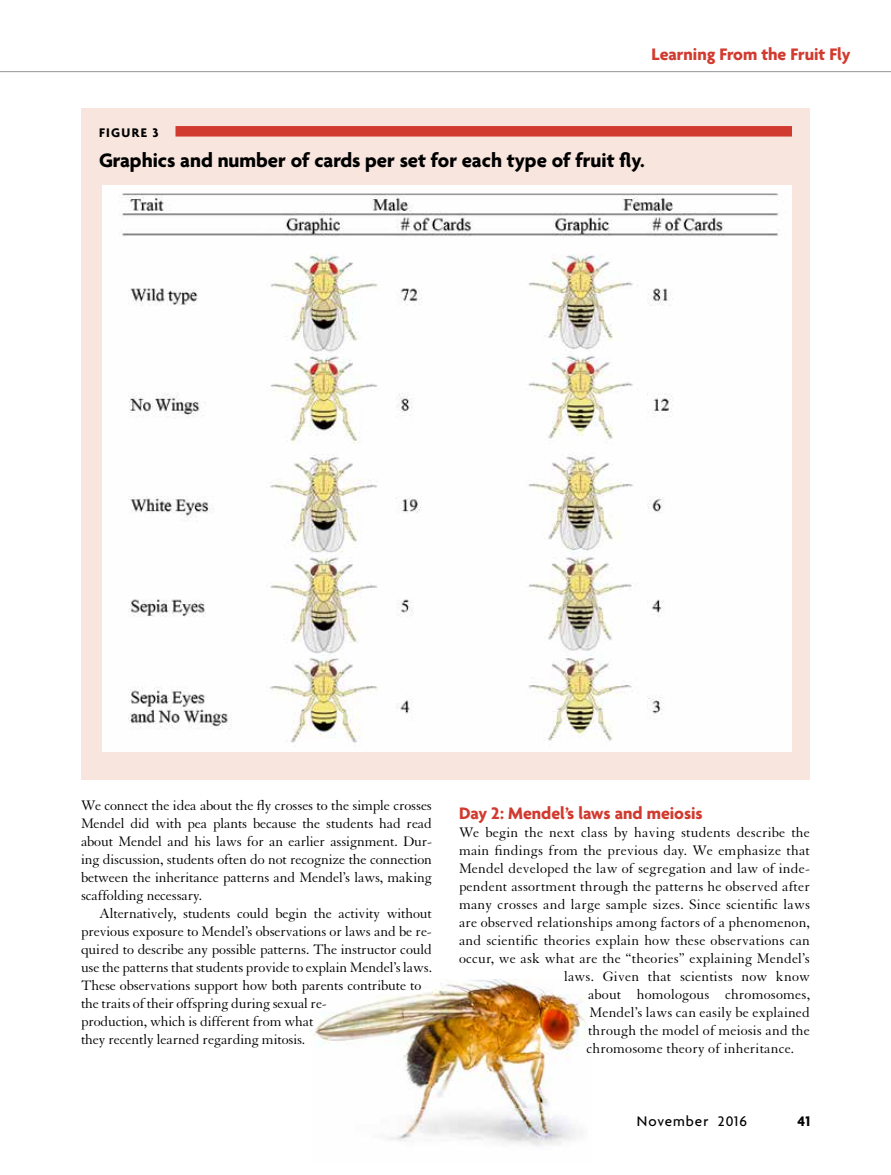
<style>
.page{position:relative;width:891px;height:1175px;background:#fff}
.page>*{position:absolute;margin:0;border:0;box-sizing:border-box;transform-origin:0 0}
.t1{font:700 21px "Agenda";color:#000}
.t2{font:700 18px "Agenda";color:#d13a2f}
.t3{font:15px/18px "Granjon LT Std";letter-spacing:.01em;color:#000;text-align:justify}
.t4{font:15px/18px "Granjon LT Std";letter-spacing:-.01em;color:#000}
.t5{font:500 15px "Agenda";letter-spacing:.065em;color:#000}
.t6{font:700 15px "Agenda";color:#000}
.t7{font:700 13.5px "Agenda";letter-spacing:.1em;color:#000}
</style>
<div class="page">
<hr style="left:0;top:71px;width:891px;height:1px;background:#939598">
<img style="left:313px;top:979px;width:275px;height:167px">
<div style="left:81px;top:108px;width:729px;height:671px;background:#f8e6de"></div>
<div style="left:176px;top:126px;width:616px;height:10px;background:#d13a2f"></div>
<img style="left:102px;top:185px;width:689px;height:566px">
<p class="t2" style="left:652px;top:45px;width:200px">Learning From the Fruit Fly</p>
<p class="t7" style="left:99px;top:125px;width:61px">FIGURE 3</p>
<h1 class="t1" style="left:99px;top:148px;width:547px">Graphics and number of cards per set for each type of fruit fly.</h1>
<p class="t3" style="left:81px;top:797px;width:353px">We connect the idea about the fly crosses to the simple crosses Mendel did with pea plants because the students had read about Mendel and his laws for an earlier assignment. Dur&shy;ing discussion, students often do not recognize the connection between the inheritance patterns and Mendel’s laws, making scaffolding necessary.</p>
<p class="t4" style="left:81px;top:905px;width:353px;text-indent:18px">Alternatively, students could begin the activity without previous exposure to Mendel’s observations or laws and be re&shy;quired to describe any possible patterns. The instructor could use the patterns that students provide to explain Mendel’s laws.<br>These observations support how both parents contribute to the traits of their offspring during sexual re-<br>production, which is different from what<br>they recently learned regarding mitosis.</p>
<p class="t2" style="left:459px;top:804px;width:245px">Day 2: Mendel’s laws and meiosis</p>
<p class="t3" style="left:459px;top:824px;width:353px">We begin the next class by having students describe the</p>
<p class="t3" style="left:459px;top:842px;width:353px">main findings from the previous day. We emphasize that</p>
<p class="t3" style="left:459px;top:860px;width:353px">Mendel developed the law of segregation and law of inde-</p>
<p class="t3" style="left:459px;top:878px;width:353px">pendent assortment through the patterns he observed after</p>
<p class="t3" style="left:459px;top:896px;width:353px">many crosses and large sample sizes. Since scientific laws</p>
<p class="t3" style="left:459px;top:914px;width:352px">are observed relationships among factors of a phenomenon,</p>
<p class="t3" style="left:459px;top:932px;width:353px">and scientific theories explain how these observations can</p>
<p class="t3" style="left:459px;top:950px;width:352px">occur, we ask what are the “theories” explaining Mendel’s</p>
<p class="t3" style="left:564px;top:968px;width:248px">laws. Given that scientists now know</p>
<p class="t3" style="left:588px;top:986px;width:223px">about homologous chromosomes,</p>
<p class="t3" style="left:590px;top:1004px;width:222px">Mendel’s laws can easily be explained</p>
<p class="t3" style="left:588px;top:1022px;width:223px">through the model of meiosis and the</p>
<p class="t3" style="left:586px;top:1040px;width:209px">chromosome theory of inheritance.</p>
<p class="t5" style="left:637px;top:1113px;width:112px">November 2016</p>
<p class="t6" style="left:798px;top:1113px;width:14px">41</p>
</div>
